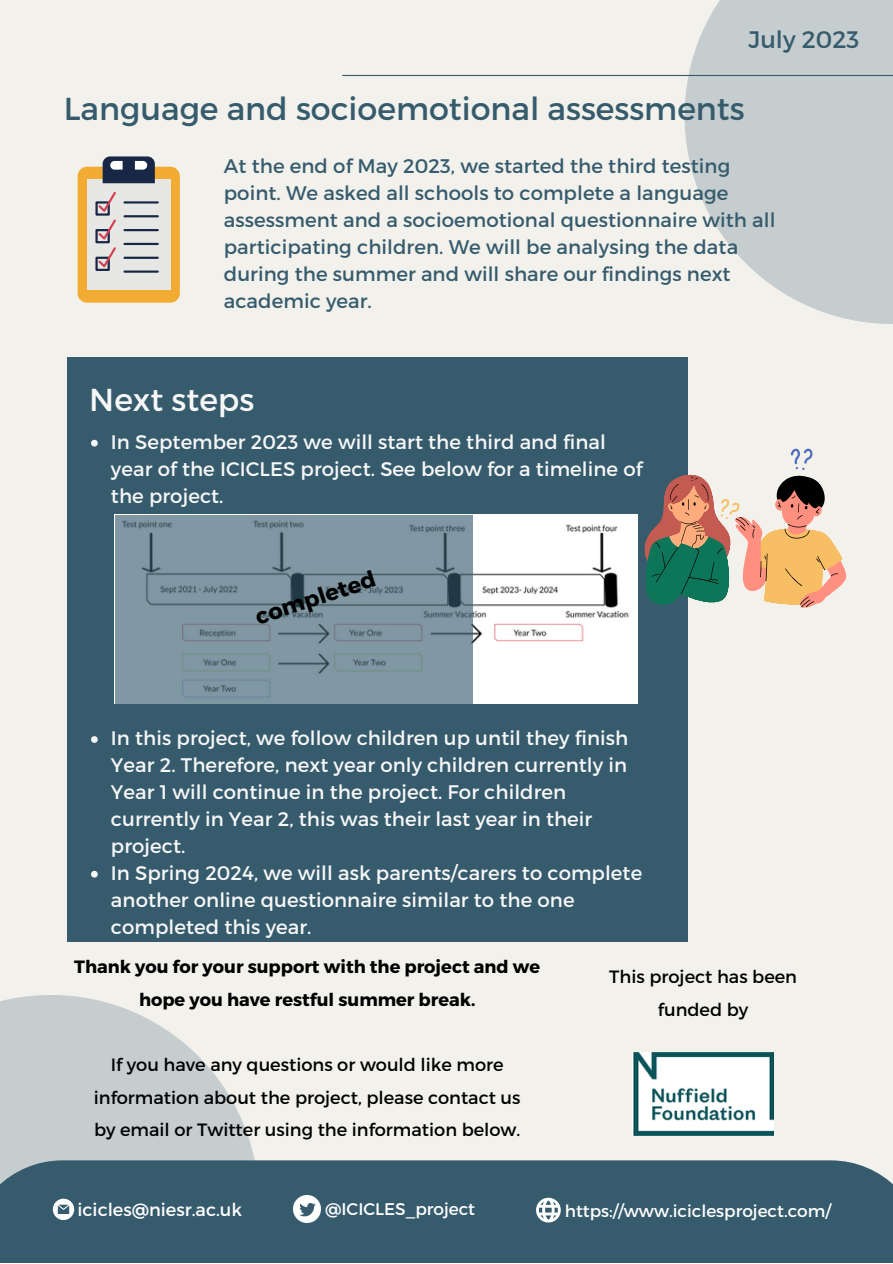
<style>
.page{position:relative;width:893px;height:1264px;background:#fff}
.page>*{position:absolute;margin:0;border:0;box-sizing:border-box;transform-origin:0 0}
.t1{font:31.65px "Montserrat";color:#365b6d}
.t2{font:31.65px "Montserrat";color:#f7f7f7}
.t3{font:23.85px "Montserrat";color:#365b6d}
.t4{font:700 22.5px "Montserrat";color:#000}
.t5{font:19.65px/27px "Montserrat";letter-spacing:.005em;color:#f7f7f7}
.t6{font:19.65px/27px "Montserrat";letter-spacing:.005em;color:#365b6d}
.t7{font:17.85px "Montserrat";color:#000}
.t8{font:700 17.85px/32.5px "Montserrat";color:#000;text-align:center}
.t9{font:17.85px "Montserrat";color:#fff}
.t10{font:16.8px "Montserrat";color:#fff}
</style>
<div class="page">
<div style="left:0;top:0;width:892px;height:1262px;background:#f2f1ec"></div>
<svg style="left:684px;top:0;width:208px;height:324px;fill:#c5cdce"></svg>
<svg style="left:0;top:995px;width:255px;height:165px;fill:#c5cdce"></svg>
<div style="left:68px;top:357px;width:620px;height:584px;background:#365b6d"></div>
<hr style="left:342px;top:75px;width:550px;height:1px;background:#365b6d">
<div style="left:78px;top:167px;width:102px;height:136px;background:#f2ac34;border-radius:9px"></div>
<div style="left:87px;top:179px;width:83px;height:111px;background:#e7e8e6"></div>
<svg style="left:103px;top:156px;width:52px;height:27px"></svg>
<hr style="left:124px;top:201px;width:34px;height:2px;background:#192746">
<hr style="left:124px;top:215px;width:34px;height:2px;background:#192746">
<hr style="left:124px;top:229px;width:34px;height:2px;background:#192746">
<hr style="left:124px;top:243px;width:34px;height:2px;background:#192746">
<hr style="left:124px;top:257px;width:34px;height:2px;background:#192746">
<hr style="left:124px;top:270px;width:34px;height:3px;background:#192746">
<div style="left:95px;top:257px;width:15px;height:14px;border:2px solid #192746"></div>
<svg style="left:96px;top:192px;width:20px;height:78px"></svg>
<svg style="left:637px;top:448px;width:209px;height:160px"></svg>
<img style="left:632px;top:1052px;width:141px;height:83px">
<div style="left:0;top:1160px;width:892px;height:102px;background:#365b6d"></div>
<svg style="left:53px;top:1198px;width:21px;height:21px"></svg>
<svg style="left:536px;top:1197px;width:24px;height:25px"></svg>
<img style="left:293px;top:1195px;width:27px;height:27px">
<img style="left:115px;top:514px;width:522px;height:190px">
<svg style="left:115px;top:515px;width:357px;height:189px;background:#7b929e"></svg>
<svg style="left:91px;top:440px;width:7px;height:6px"></svg>
<svg style="left:91px;top:736px;width:7px;height:7px"></svg>
<svg style="left:91px;top:870px;width:7px;height:7px"></svg>
<p class="t3" style="left:748px;top:24px;width:112px">July 2023</p>
<p class="t1" style="left:64px;top:88px;width:682px">Language and socioemotional assessments</p>
<p class="t6" style="left:224px;top:152px;width:553px">At the end of May 2023, we started the third testing point. We asked all schools to complete a language assessment and a socioemotional questionnaire with all participating children. We will be analysing the data during the summer and will share our findings next academic year.</p>
<p class="t2" style="left:89px;top:379px;width:167px">Next steps</p>
<p class="t5" style="left:111px;top:427px;width:533px">In September 2023 we will start the third and final year of the ICICLES project. See below for a timeline of the project.</p>
<p class="t4" style="left:251px;top:603px;width:127px;rotate:-18deg">completed</p>
<p class="t5" style="left:111px;top:723px;width:519px">In this project, we follow children up until they finish Year 2. Therefore, next year only children currently in Year 1 will continue in the project. For children currently in Year 2, this was their last year in their project.</p>
<p class="t5" style="left:111px;top:858px;width:532px">In Spring 2024, we will ask parents/carers to complete another online questionnaire similar to the one completed this year.</p>
<p class="t7" style="left:609px;top:964px;width:189px">This project has been</p>
<p class="t7" style="left:658px;top:997px;width:92px">funded by</p>
<p class="t8" style="left:74px;top:949px;width:467px">Thank you for your support with the project and we hope you have restful summer break.</p>
<p class="t7" style="left:111px;top:1053px;width:394px">If you have any questions or would like more</p>
<p class="t7" style="left:94px;top:1085px;width:428px">information about the project, please contact us</p>
<p class="t7" style="left:94px;top:1118px;width:428px">by email or Twitter using the information below.</p>
<p class="t9" style="left:78px;top:1197px;width:166px">icicles@niesr.ac.uk</p>
<p class="t10" style="left:325px;top:1198px;width:151px">@ICICLES_project</p>
<p class="t10" style="left:564px;top:1200px;width:268px">https://www.iciclesproject.com/</p>
</div>
